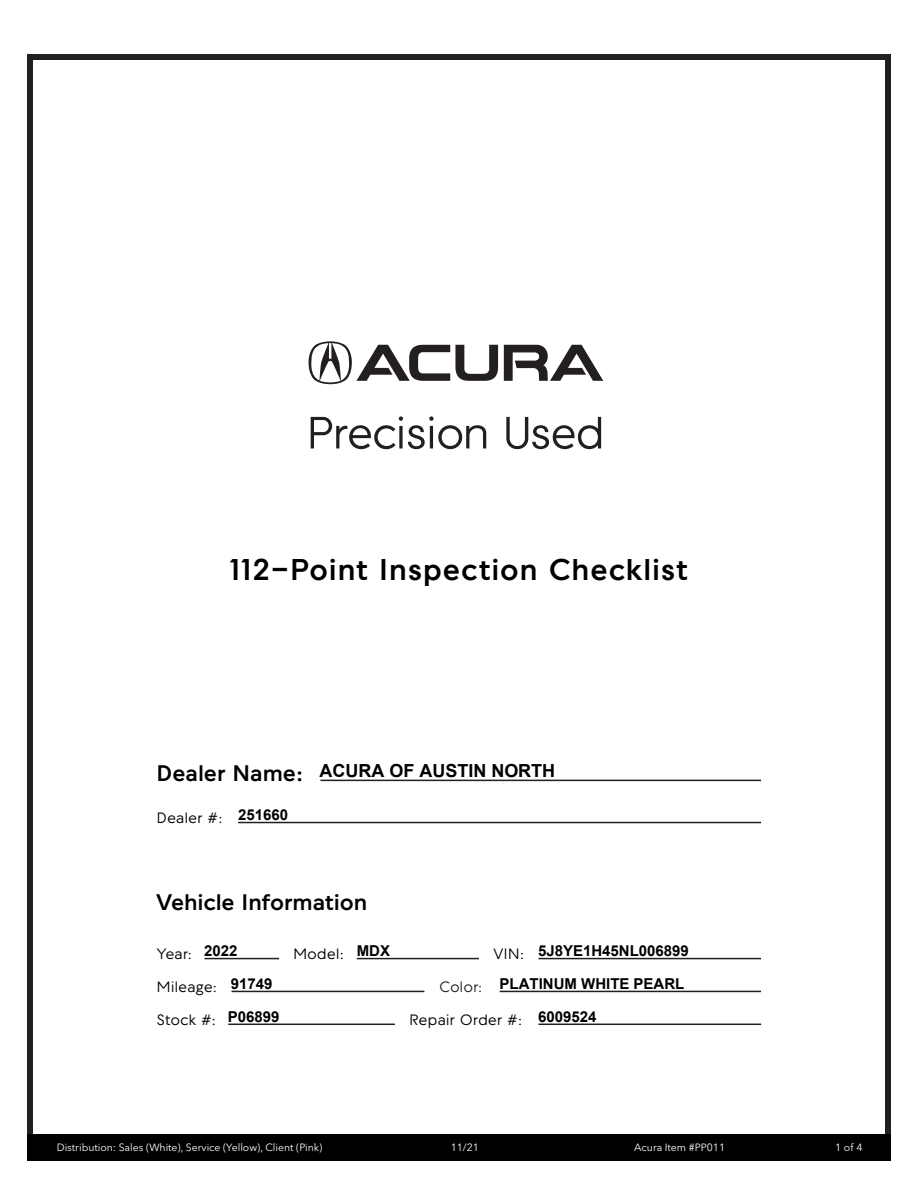
<style>
.page{position:relative;width:918px;height:1188px;background:#fff}
.page>*{position:absolute;margin:0;border:0;box-sizing:border-box;transform-origin:0 0}
.t1{font:700 30px "Acura Bespoke";letter-spacing:.055em;color:#000}
.t2{font:700 22.5px "Acura Bespoke";letter-spacing:.025em;color:#000}
.t3{font:700 18px "Arial";color:#000}
.t4{font:700 15px "Arial";color:#000}
.t5{font:15px "Acura Bespoke";letter-spacing:.03em;color:#000}
.t6{font:15px "Acura Bespoke";letter-spacing:.03em;color:#231f20}
.t7{font:10.5px "Avenir Next Rounded Std";color:#fff}
</style>
<div class="page">
<div style="left:27px;top:54px;width:864px;height:1107px;border:6px solid #231f20"></div>
<svg style="left:311px;top:416px;width:175px;height:33px"></svg>
<svg style="left:506px;top:417px;width:95px;height:32px"></svg>
<svg style="left:308px;top:341px;width:190px;height:43px"></svg>
<svg style="left:504px;top:345px;width:99px;height:36px"></svg>
<hr style="left:320px;top:780px;width:441px;height:1px;background:#231f20">
<hr style="left:205px;top:958px;width:74px;height:1px;background:#231f20">
<hr style="left:238px;top:822px;width:523px;height:1px;background:#231f20">
<hr style="left:232px;top:991px;width:192px;height:1px;background:#231f20">
<hr style="left:357px;top:958px;width:122px;height:1px;background:#231f20">
<hr style="left:500px;top:991px;width:261px;height:1px;background:#231f20">
<hr style="left:228px;top:1024px;width:167px;height:1px;background:#231f20">
<hr style="left:538px;top:958px;width:223px;height:1px;background:#231f20">
<hr style="left:538px;top:1024px;width:223px;height:1px;background:#231f20">
<div style="left:27px;top:1134px;width:864px;height:27px;background:#000"></div>
<h1 class="t1" style="left:230px;top:551px;width:459px">112-Point Inspection Checklist</h1>
<h2 class="t2" style="left:157px;top:759px;width:148px">Dealer Name:</h2>
<h3 class="t5" style="left:157px;top:809px;width:67px">Dealer #:</h3>
<h3 class="t4" style="left:238px;top:806px;width:52px">251660</h3>
<h3 class="t3" style="left:320px;top:761px;width:237px">ACURA OF AUSTIN NORTH</h3>
<h2 class="t2" style="left:157px;top:888px;width:211px">Vehicle Information</h2>
<h3 class="t5" style="left:157px;top:945px;width:37px">Year:</h3>
<h3 class="t4" style="left:204px;top:943px;width:35px">2022</h3>
<h3 class="t4" style="left:357px;top:943px;width:35px">MDX</h3>
<h3 class="t4" style="left:538px;top:943px;width:152px">5J8YE1H45NL006899</h3>
<h3 class="t4" style="left:231px;top:975px;width:43px">91749</h3>
<h3 class="t4" style="left:500px;top:975px;width:186px">PLATINUM WHITE PEARL</h3>
<h3 class="t4" style="left:228px;top:1008px;width:53px">P06899</h3>
<h3 class="t4" style="left:538px;top:1008px;width:60px">6009524</h3>
<h3 class="t5" style="left:293px;top:945px;width:52px">Model:</h3>
<h3 class="t5" style="left:494px;top:945px;width:32px">VIN:</h3>
<h3 class="t6" style="left:439px;top:978px;width:45px">Color:</h3>
<h3 class="t5" style="left:157px;top:978px;width:62px">Mileage:</h3>
<h3 class="t5" style="left:410px;top:1011px;width:114px">Repair Order #:</h3>
<h3 class="t5" style="left:157px;top:1011px;width:61px">Stock #:</h3>
<p class="t7" style="left:57px;top:1141px;width:267px">Distribution: Sales (White), Service (Yellow), Client (Pink)</p>
<p class="t7" style="left:451px;top:1141px;width:30px">11/21</p>
<p class="t7" style="left:634px;top:1141px;width:92px">Acura Item #PP011</p>
<p class="t7" style="left:835px;top:1141px;width:29px">1 of 4</p>
</div>
